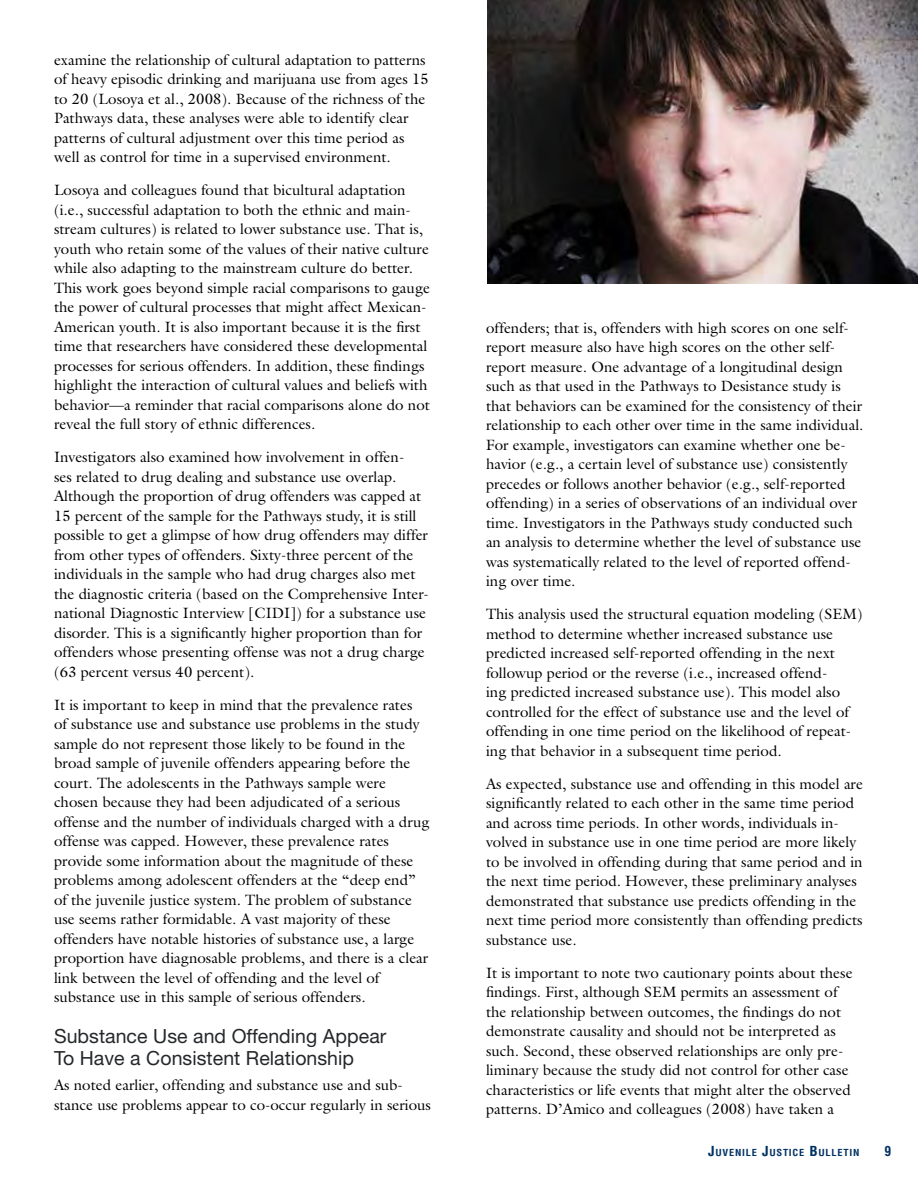
<style>
.page{position:relative;width:918px;height:1188px;background:#fff}
.page>*{position:absolute;margin:0;border:0;box-sizing:border-box;transform-origin:0 0}
.t1{font:19.5px/22.5px "Helvetica Neue LT Std";letter-spacing:.005em;color:#25282b}
.t2{font:15px/19.5px "Galliard Std";color:#000}
.t3{font:700 condensed 13.5px "Helvetica LT Std";color:#003263}
.t4{font:700 condensed 9.45px "Helvetica LT Std";letter-spacing:.07em;color:#003263;scale:1.1 1}
.s1{font-size:13.5px}
</style>
<div class="page">
<img style="left:487px;top:0;width:431px;height:284px">
<p class="t2" style="left:54px;top:50px;width:377px">examine the relationship of cultural adaptation to patterns of heavy episodic drinking and marijuana use from ages 15 to 20 (Losoya et al., 2008). Because of the richness of the Pathways data, these analyses were able to identify clear patterns of cultural adjustment over this time period as well as control for time in a supervised environment.</p>
<p class="t2" style="left:54px;top:180px;width:378px">Losoya and colleagues found that bicultural adaptation (i.e., successful adaptation to both the ethnic and main&shy;stream cultures) is related to lower substance use. That is, youth who retain some of the values of their native culture while also adapting to the mainstream culture do better.<br>This work goes beyond simple racial comparisons to gauge the power of cultural processes that might affect Mexican-American youth. It is also important because it is the first time that researchers have considered these developmental processes for serious offenders. In addition, these findings highlight the interaction of cultural values and beliefs with behavior—a reminder that racial comparisons alone do not reveal the full story of ethnic differences.</p>
<p class="t2" style="left:54px;top:447px;width:376px">Investigators also examined how involvement in offen-<br>ses related to drug dealing and substance use overlap.<br>Although the proportion of drug offenders was capped at 15 percent of the sample for the Pathways study, it is still possible to get a glimpse of how drug offenders may differ from other types of offenders. Sixty-three percent of the individuals in the sample who had drug charges also met the diagnostic criteria (based on the Comprehensive Inter&shy;national Diagnostic Interview [CIDI]) for a substance use disorder. This is a significantly higher proportion than for offenders whose presenting offense was not a drug charge (63 percent versus 40 percent).</p>
<p class="t2" style="left:54px;top:695px;width:377px">It is important to keep in mind that the prevalence rates<br>of substance use and substance use problems in the study sample do not represent those likely to be found in the broad sample of juvenile offenders appearing before the court. The adolescents in the Pathways sample were chosen because they had been adjudicated of a serious offense and the number of individuals charged with a drug offense was capped. However, these prevalence rates provide some information about the magnitude of these problems among adolescent offenders at the “deep end” of the juvenile justice system. The problem of substance use seems rather formidable. A vast majority of these offenders have notable histories of substance use, a large proportion have diagnosable problems, and there is a clear link between the level of offending and the level of substance use in this sample of serious offenders.</p>
<h3 class="t1" style="left:54px;top:1024px;width:334px">Substance Use and Offending Appear<br>To Have a Consistent Relationship</h3>
<p class="t2" style="left:54px;top:1075px;width:379px">As noted earlier, offending and substance use and sub&shy;stance use problems appear to co-occur regularly in serious</p>
<p class="t2" style="left:486px;top:318px;width:379px">offenders; that is, offenders with high scores on one self&shy;report measure also have high scores on the other self&shy;report measure. One advantage of a longitudinal design such as that used in the Pathways to Desistance study is that behaviors can be examined for the consistency of their relationship to each other over time in the same individual.<br>For example, investigators can examine whether one be&shy;havior (e.g., a certain level of substance use) consistently precedes or follows another behavior (e.g., self-reported offending) in a series of observations of an individual over time. Investigators in the Pathways study conducted such an analysis to determine whether the level of substance use was systematically related to the level of reported offend&shy;ing over time.</p>
<p class="t2" style="left:486px;top:604px;width:378px">This analysis used the structural equation modeling (SEM) method to determine whether increased substance use predicted increased self-reported offending in the next followup period or the reverse (i.e., increased offend-<br>ing predicted increased substance use). This model also controlled for the effect of substance use and the level of offending in one time period on the likelihood of repeat&shy;ing that behavior in a subsequent time period.</p>
<p class="t2" style="left:486px;top:774px;width:379px">As expected, substance use and offending in this model are significantly related to each other in the same time period and across time periods. In other words, individuals in&shy;volved in substance use in one time period are more likely to be involved in offending during that same period and in the next time period. However, these preliminary analyses demonstrated that substance use predicts offending in the next time period more consistently than offending predicts substance use.</p>
<p class="t2" style="left:486px;top:963px;width:368px">It is important to note two cautionary points about these findings. First, although SEM permits an assessment of the relationship between outcomes, the findings do not demonstrate causality and should not be interpreted as such. Second, these observed relationships are only pre&shy;liminary because the study did not control for other case characteristics or life events that might alter the observed patterns. D’Amico and colleagues (2008) have taken a</p>
<p class="t4" style="left:708px;top:1146px;width:139px"><span class="s1">J</span>UVENILE <span class="s1">J</span>USTICE <span class="s1">B</span>ULLETIN</p>
<p class="t3" style="left:884px;top:1142px;width:8px">9</p>
</div>
